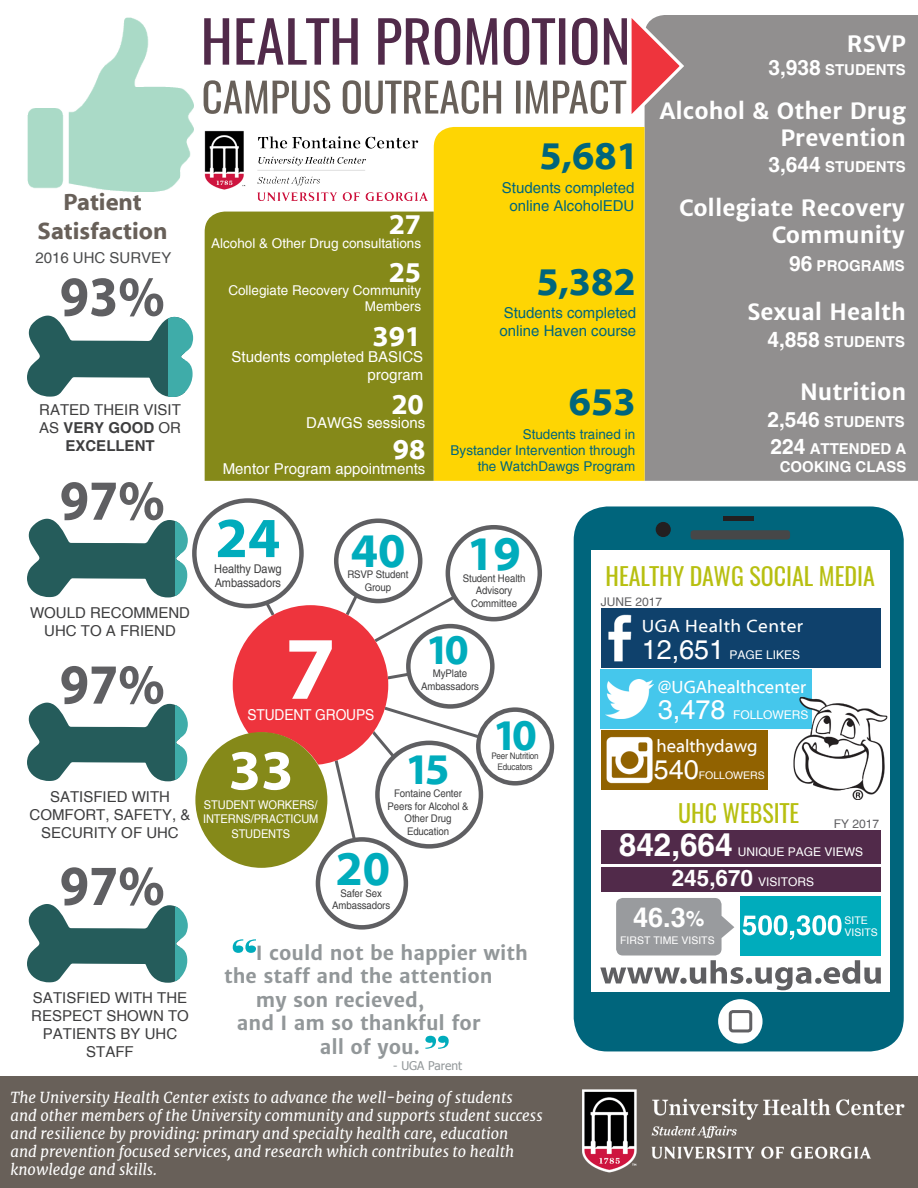
<style>
.page{position:relative;width:918px;height:1188px;background:#fff}
.page>*{position:absolute;margin:0;border:0;box-sizing:border-box;transform-origin:0 0}
.t1{font:700 90px "Myriad Web Pro";color:#fff}
.t2{font:700 57px "Myriad Web Pro";color:#5f5f62;scale:.9 1}
.t3{font:700 57px "Myriad Web Pro";color:#00acbc}
.t4{font:700 57px "Myriad Web Pro";color:#fff}
.t5{font:700 48px "Myriad Web Pro";color:#00acbc}
.t6{font:700 43.5px "Myriad Web Pro";color:#00acbc}
.t7{font:700 42px "Myriad Web Pro";color:#00acbc}
.t8{font:700 39px "Myriad Web Pro";color:#00657c}
.t9{font:700 31.5px "Helvetica";color:#fff}
.t10{font:700 28.5px "Myriad Web Pro";color:#fff}
.t11{font:27px "Helvetica";color:#fff}
.t12{font:700 27px "Helvetica";color:#fff}
.t13{font:24px "Oswald";color:#b7bf10}
.t14{font:700 24px "Myriad Web Pro";color:#686059}
.t15{font:700 22.5px "Merriweather Sans";color:#fff}
.t16{font:700 19.5px "Merriweather Sans";color:#929799}
.t17{font:18px "Myriad Web Pro";color:#fff}
.t18{font:18px "Myriad Web Pro";letter-spacing:.03em;color:#fff;scale:1.04 1}
.t19{font:italic 15px/18px "Merriweather";color:#fff}
.t20{font:15px/18px "Helvetica";color:#3e3e3f;text-align:center}
.t21{font:700 15px "Helvetica";color:#fff}
.t22{font:15px/18px "Helvetica";color:#fff;text-align:right}
.t23{font:15px "Helvetica";color:#00657c}
.t24{font:15px "Helvetica";color:#4b4c4d}
.t25{font:15px "Helvetica";color:#fff;scale:.92 1}
.t26{font:13.5px "Helvetica";color:#00657c}
.t27{font:13.5px/16.2px "Helvetica";color:#fff;text-align:right}
.t28{font:12px "Helvetica";color:#fff}
.t29{font:12px/14.4px "Helvetica";color:#fff;text-align:center;scale:.92 1}
.t30{font:12px "Helvetica";letter-spacing:-.01em;color:#3e3e3f;scale:.92 1}
.t31{font:12px "Helvetica";color:#5f5f62}
.t32{font:12px "Tahoma";color:#929799}
.t33{font:10.5px "Helvetica";letter-spacing:-.01em;color:#3e3e3f;scale:.92 1}
.t34{font:10.5px "Helvetica";color:#fff}
.t35{font:9px "Helvetica";letter-spacing:-.02em;color:#3e3e3f;scale:.9 1}
.s1{font-weight:700}
.s2{font-size:21px}
.s3{font-weight:700;font-size:22.5px}
</style>
<div class="page">
<img style="left:0;top:15px;width:918px;height:1173px">
<p class="t14" style="left:63px;top:189px;width:80px">Patient</p>
<p class="t14" style="left:38px;top:218px;width:131px">Satisfaction</p>
<p class="t24" style="left:35px;top:249px;width:137px">2016 UHC SURVEY</p>
<p class="t2" style="left:60px;top:265px;width:118px">93%</p>
<p class="t20" style="left:39px;top:402px;width:143px">RATED THEIR VISIT<br>AS <span class="s1">VERY GOOD</span> OR<br><span class="s1">EXCELLENT</span></p>
<p class="t2" style="left:60px;top:469px;width:118px">97%</p>
<p class="t20" style="left:30px;top:604px;width:161px">WOULD RECOMMEND<br>UHC TO A FRIEND</p>
<p class="t2" style="left:60px;top:653px;width:118px">97%</p>
<p class="t20" style="left:30px;top:788px;width:162px">SATISFIED WITH<br>COMFORT, SAFETY, &amp;<br>SECURITY OF UHC</p>
<p class="t2" style="left:60px;top:855px;width:118px">97%</p>
<p class="t20" style="left:31px;top:990px;width:159px">SATISFIED WITH THE<br>RESPECT SHOWN TO<br>PATIENTS BY UHC<br>STAFF</p>
<p class="t10" style="left:389px;top:209px;width:34px">27</p>
<p class="t10" style="left:389px;top:257px;width:34px">25</p>
<p class="t27" style="left:211px;top:236px;width:212px">Alcohol &amp; Other Drug consultations</p>
<p class="t27" style="left:228px;top:282px;width:194px">Collegiate Recovery Community<br>Members</p>
<p class="t10" style="left:372px;top:321px;width:50px">391</p>
<p class="t22" style="left:232px;top:348px;width:193px">Students completed BASICS program</p>
<p class="t10" style="left:391px;top:389px;width:34px">20</p>
<p class="t22" style="left:306px;top:414px;width:121px">DAWGS sessions</p>
<p class="t10" style="left:393px;top:434px;width:34px">98</p>
<p class="t22" style="left:223px;top:460px;width:204px">Mentor Program appointments</p>
<p class="t3" style="left:215px;top:507px;width:66px">24</p>
<p class="t30" style="left:215px;top:576px;width:74px">Ambassadors</p>
<p class="t30" style="left:214px;top:562px;width:75px">Healthy Dawg</p>
<p class="t5" style="left:351px;top:524px;width:56px">40</p>
<p class="t33" style="left:365px;top:581px;width:30px">Group</p>
<p class="t33" style="left:347px;top:568px;width:68px">RSVP Student</p>
<p class="t8" style="left:540px;top:135px;width:101px">5,681</p>
<p class="t23" style="left:502px;top:179px;width:134px">Students completed</p>
<p class="t23" style="left:509px;top:197px;width:127px">online AlcoholEDU</p>
<p class="t8" style="left:536px;top:260px;width:101px">5,382</p>
<p class="t23" style="left:504px;top:304px;width:134px">Students completed</p>
<p class="t23" style="left:500px;top:322px;width:138px">online Haven course</p>
<p class="t8" style="left:569px;top:380px;width:68px">653</p>
<p class="t26" style="left:523px;top:426px;width:114px">Students trained in</p>
<p class="t26" style="left:451px;top:443px;width:186px">Bystander Intervention through</p>
<p class="t26" style="left:478px;top:459px;width:159px">the WatchDawgs Program</p>
<p class="t15" style="left:847px;top:29px;width:61px">RSVP</p>
<p class="t21" style="left:768px;top:61px;width:139px"><span class="s2">3,938</span> STUDENTS</p>
<p class="t15" style="left:660px;top:96px;width:248px">Alcohol &amp; Other Drug</p>
<p class="t15" style="left:780px;top:123px;width:127px">Prevention</p>
<p class="t21" style="left:768px;top:158px;width:139px"><span class="s2">3,644</span> STUDENTS</p>
<p class="t15" style="left:679px;top:194px;width:227px">Collegiate Recovery</p>
<p class="t15" style="left:772px;top:221px;width:135px">Community</p>
<p class="t21" style="left:789px;top:256px;width:117px"><span class="s2">96</span> PROGRAMS</p>
<p class="t15" style="left:747px;top:297px;width:160px">Sexual Health</p>
<p class="t21" style="left:767px;top:332px;width:139px"><span class="s2">4,858</span> STUDENTS</p>
<p class="t15" style="left:800px;top:377px;width:108px">Nutrition</p>
<p class="t21" style="left:767px;top:413px;width:139px"><span class="s2">2,546</span> STUDENTS</p>
<p class="t21" style="left:771px;top:440px;width:137px"><span class="s2">224</span> ATTENDED A</p>
<p class="t21" style="left:780px;top:458px;width:128px">COOKING CLASS</p>
<p class="t5" style="left:467px;top:528px;width:55px">19</p>
<p class="t33" style="left:476px;top:584px;width:41px">Advisory</p>
<p class="t33" style="left:471px;top:597px;width:51px">Committee</p>
<p class="t33" style="left:463px;top:572px;width:70px">Student Health</p>
<p class="t13" style="left:606px;top:555px;width:271px">HEALTHY DAWG SOCIAL MEDIA</p>
<p class="t31" style="left:601px;top:595px;width:63px">JUNE 2017</p>
<p class="t18" style="left:642px;top:616px;width:157px">UGA Health Center</p>
<p class="t11" style="left:642px;top:633px;width:84px">12,651</p>
<p class="t28" style="left:729px;top:647px;width:72px">PAGE LIKES</p>
<p class="t17" style="left:658px;top:678px;width:150px">@UGAhealthcenter</p>
<p class="t11" style="left:658px;top:693px;width:69px">3,478</p>
<p class="t28" style="left:733px;top:708px;width:77px">FOLLOWERS</p>
<p class="t17" style="left:656px;top:736px;width:103px">healthydawg</p>
<p class="t7" style="left:426px;top:627px;width:44px">10</p>
<p class="t33" style="left:433px;top:668px;width:39px">MyPlate</p>
<p class="t33" style="left:421px;top:680px;width:65px">Ambassadors</p>
<p class="t1" style="left:285px;top:619px;width:53px">7</p>
<p class="t25" style="left:247px;top:706px;width:140px">STUDENT GROUPS</p>
<p class="t6" style="left:493px;top:711px;width:46px">10</p>
<p class="t35" style="left:498px;top:761px;width:41px">Educators</p>
<p class="t4" style="left:229px;top:739px;width:66px">33</p>
<p class="t29" style="left:203px;top:798px;width:127px">STUDENT WORKERS/<br>INTERNS/PRACTICUM<br>STUDENTS</p>
<p class="t35" style="left:491px;top:751px;width:54px">Peer Nutrition</p>
<p class="t6" style="left:405px;top:745px;width:46px">15</p>
<p class="t11" style="left:654px;top:754px;width:47px">540</p>
<p class="t34" style="left:699px;top:770px;width:67px">FOLLOWERS</p>
<p class="t33" style="left:394px;top:787px;width:75px">Fontaine Center</p>
<p class="t33" style="left:388px;top:800px;width:89px">Peers for Alcohol &amp;</p>
<p class="t33" style="left:405px;top:813px;width:52px">Other Drug</p>
<p class="t33" style="left:407px;top:825px;width:47px">Education</p>
<p class="t13" style="left:678px;top:791px;width:122px">UHC WEBSITE</p>
<p class="t31" style="left:834px;top:816px;width:47px">FY 2017</p>
<p class="t9" style="left:619px;top:825px;width:115px">842,664</p>
<p class="t28" style="left:738px;top:845px;width:127px">UNIQUE PAGE VIEWS</p>
<p class="t5" style="left:336px;top:843px;width:56px">20</p>
<p class="t33" style="left:340px;top:887px;width:47px">Safer Sex</p>
<p class="t33" style="left:332px;top:899px;width:65px">Ambassadors</p>
<p class="t28" style="left:672px;top:875px;width:144px"><span class="s3">245,670</span> VISITORS</p>
<p class="t12" style="left:633px;top:901px;width:73px">46.3<span class="s2">%</span></p>
<p class="t34" style="left:620px;top:934px;width:96px">FIRST TIME VISITS</p>
<p class="t34" style="left:845px;top:914px;width:25px">SITE</p>
<p class="t34" style="left:845px;top:926px;width:35px">VISITS</p>
<p class="t16" style="left:256px;top:940px;width:273px">I could not be happier with</p>
<p class="t16" style="left:224px;top:964px;width:270px">the staff and the attention</p>
<p class="t16" style="left:256px;top:987px;width:170px">my son recieved,</p>
<p class="t16" style="left:237px;top:1010px;width:245px">and I am so thankful for</p>
<p class="t16" style="left:320px;top:1034px;width:102px">all of you.</p>
<p class="t32" style="left:393px;top:1058px;width:70px">- UGA Parent</p>
<p class="t19" style="left:10px;top:1088px;width:534px">The University Health Center exists to advance the well-being of students and other members of the University community and supports student success and resilience by providing: primary and specialty health care, education<br>and prevention focused services, and research which contributes to health knowledge and skills.</p>
</div>
